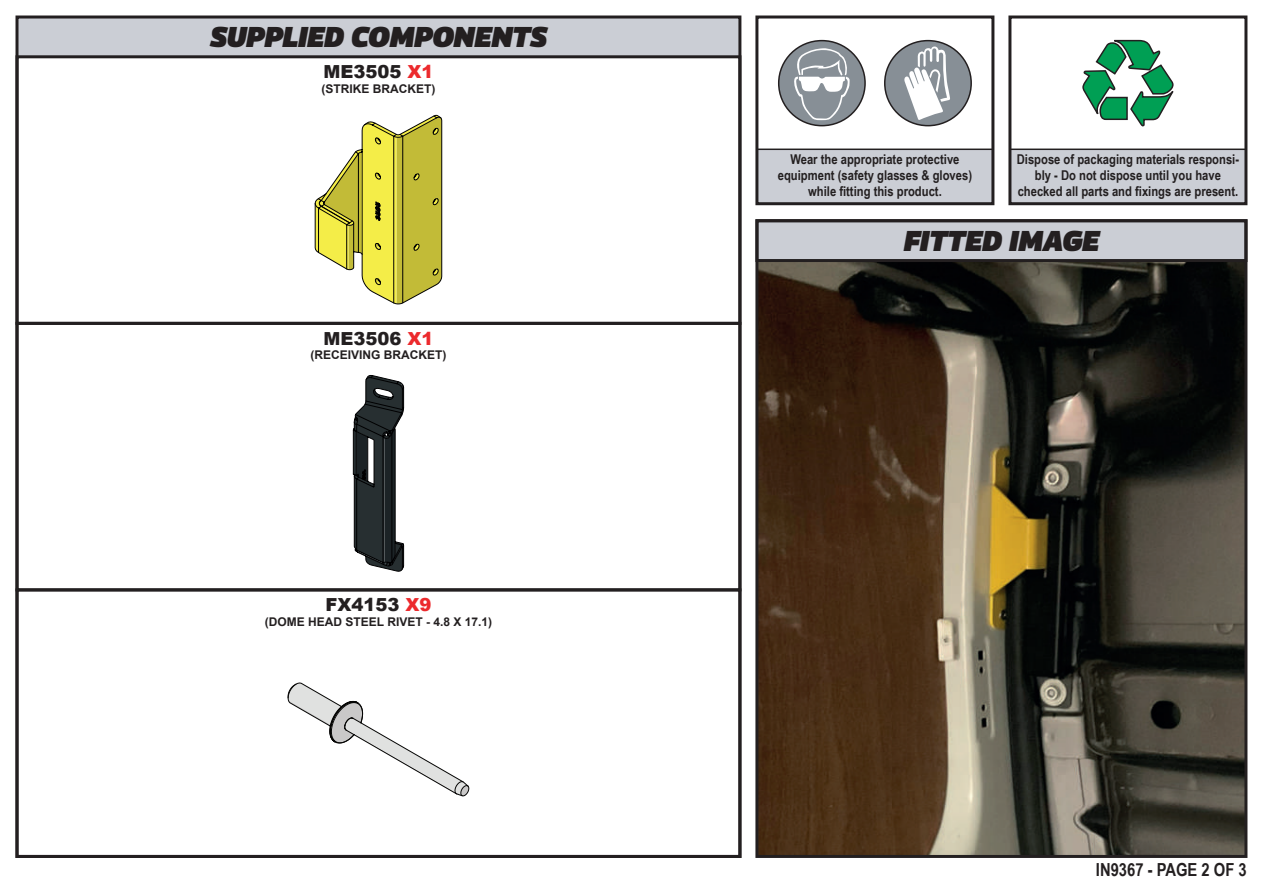
<style>
.page{position:relative;width:1263px;height:893px;background:#fff}
.page>*{position:absolute;margin:0;border:0;box-sizing:border-box;transform-origin:0 0}
.t1{font:italic 900 27px "Vinkel";color:#231f20}
.t2{font:900 18px "Arial";color:#231f20}
.t3{font:700 18px "Arial Narrow";color:#231f20}
.t4{font:700 13.5px/16.2px "Arial Narrow";color:#231f20;text-align:center}
.t5{font:700 12px "Arial";color:#231f20}
.s1{color:#ec2a2d}
</style>
<div class="page">
<svg style="left:315px;top:115px;width:127px;height:189px"></svg>
<img style="left:759px;top:262px;width:484px;height:592px">
<div style="left:756px;top:149px;width:238px;height:55px;background:#cbced5;border:2px solid #231f20"></div>
<div style="left:755px;top:16px;width:239px;height:189px;border:3px solid #231f20"></div>
<svg style="left:778px;top:40px;width:88px;height:86px;background:#777d83"></svg>
<svg style="left:793px;top:48px;width:57px;height:72px"></svg>
<div style="left:884px;top:40px;width:88px;height:86px;background:#878f96;border:2px solid #231f20;border-radius:50%"></div>
<svg style="left:904px;top:47px;width:46px;height:73px"></svg>
<div style="left:1009px;top:149px;width:238px;height:55px;background:#cbced5;border:2px solid #231f20"></div>
<div style="left:1008px;top:16px;width:239px;height:189px;border:3px solid #231f20"></div>
<svg style="left:1082px;top:39px;width:92px;height:88px"></svg>
<div style="left:17px;top:17px;width:723px;height:40px;background:#cbced5"></div>
<div style="left:16px;top:55px;width:725px;height:270px;border:3px solid #231f20"></div>
<div style="left:16px;top:322px;width:725px;height:269px;border:3px solid #231f20"></div>
<div style="left:16px;top:588px;width:725px;height:270px;border:3px solid #231f20"></div>
<div style="left:755px;top:219px;width:492px;height:43px;background:#cbced5;border:3px solid #231f20"></div>
<div style="left:755px;top:219px;width:492px;height:639px;border:3px solid #231f20"></div>
<svg style="left:287px;top:682px;width:183px;height:115px"></svg>
<svg style="left:353px;top:375px;width:51px;height:197px"></svg>
<h1 class="t1" style="left:210px;top:18px;width:338px">SUPPLIED COMPONENTS</h1>
<h2 class="t2" style="left:323px;top:59px;width:112px">ME3505 <span class="s1">X1</span></h2>
<p class="t5" style="left:321px;top:80px;width:115px">(STRIKE BRACKET)</p>
<h2 class="t2" style="left:323px;top:325px;width:112px">ME3506 <span class="s1">X1</span></h2>
<p class="t5" style="left:310px;top:346px;width:137px">(RECEIVING BRACKET)</p>
<h2 class="t2" style="left:325px;top:592px;width:108px">FX4153 <span class="s1">X9</span></h2>
<p class="t5" style="left:265px;top:613px;width:229px">(DOME HEAD STEEL RIVET - 4.8 X 17.1)</p>
<p class="t4" style="left:778px;top:150px;width:196px">Wear the appropriate protective equipment (safety glasses &amp; gloves) while fitting this product.</p>
<p class="t4" style="left:1017px;top:150px;width:224px">Dispose of packaging materials responsi&shy;bly - Do not dispose until you have checked all parts and fixings are present.</p>
<h1 class="t1" style="left:904px;top:222px;width:197px">FITTED IMAGE</h1>
<h2 class="t3" style="left:1096px;top:856px;width:152px">IN9367 - PAGE 2 OF 3</h2>
</div>
